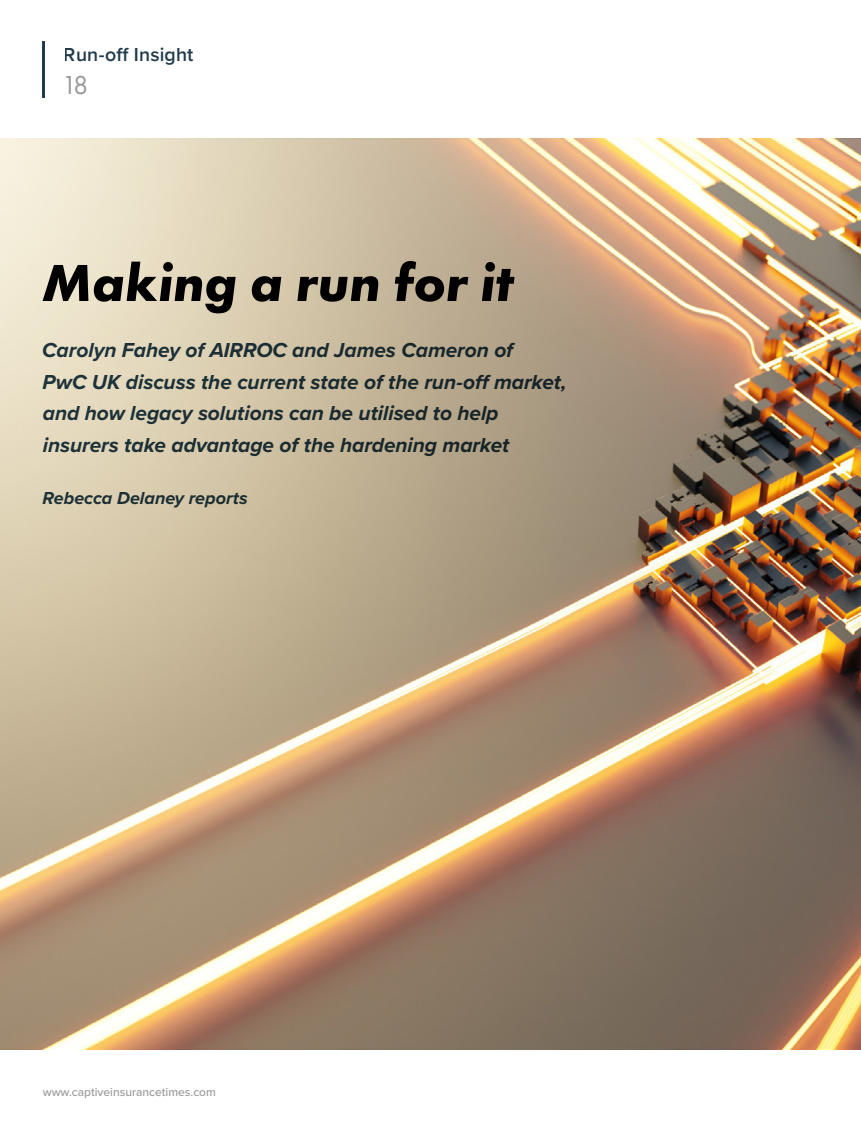
<style>
.page{position:relative;width:861px;height:1134px;background:#fff}
.page>*{position:absolute;margin:0;border:0;box-sizing:border-box;transform-origin:0 0}
.t1{font:italic 700 54px "Futura PT";color:#000}
.t2{font:27px "Futura PT";color:#999}
.t3{font:italic 700 21px/31.5px "Proxima Nova";letter-spacing:-.005em;color:#213b4d}
.t4{font:600 19.5px "Proxima Nova";letter-spacing:.005em;color:#213b4d}
.t5{font:italic 700 18px "Proxima Nova";color:#213b4d}
.t6{font:500 12px "Proxima Nova";color:#999}
</style>
<div class="page">
<img style="left:0;top:139px;width:861px;height:911px">
<hr style="left:42px;top:41px;width:2px;height:57px;background:#213b4d">
<p class="t4" style="left:64px;top:40px;width:131px">Run-off Insight</p>
<p class="t2" style="left:61px;top:69px;width:29px">18</p>
<h1 class="t1" style="left:41px;top:250px;width:473px">Making a run for it</h1>
<p class="t3" style="left:42px;top:334px;width:526px">Carolyn Fahey of AIRROC and James Cameron of<br>PwC UK discuss the current state of the run-off market, and how legacy solutions can be utilised to help insurers take advantage of the hardening market</p>
<p class="t5" style="left:42px;top:485px;width:207px">Rebecca Delaney reports</p>
<p class="t6" style="left:43px;top:1083px;width:175px">www.captiveinsurancetimes.com</p>
</div>
